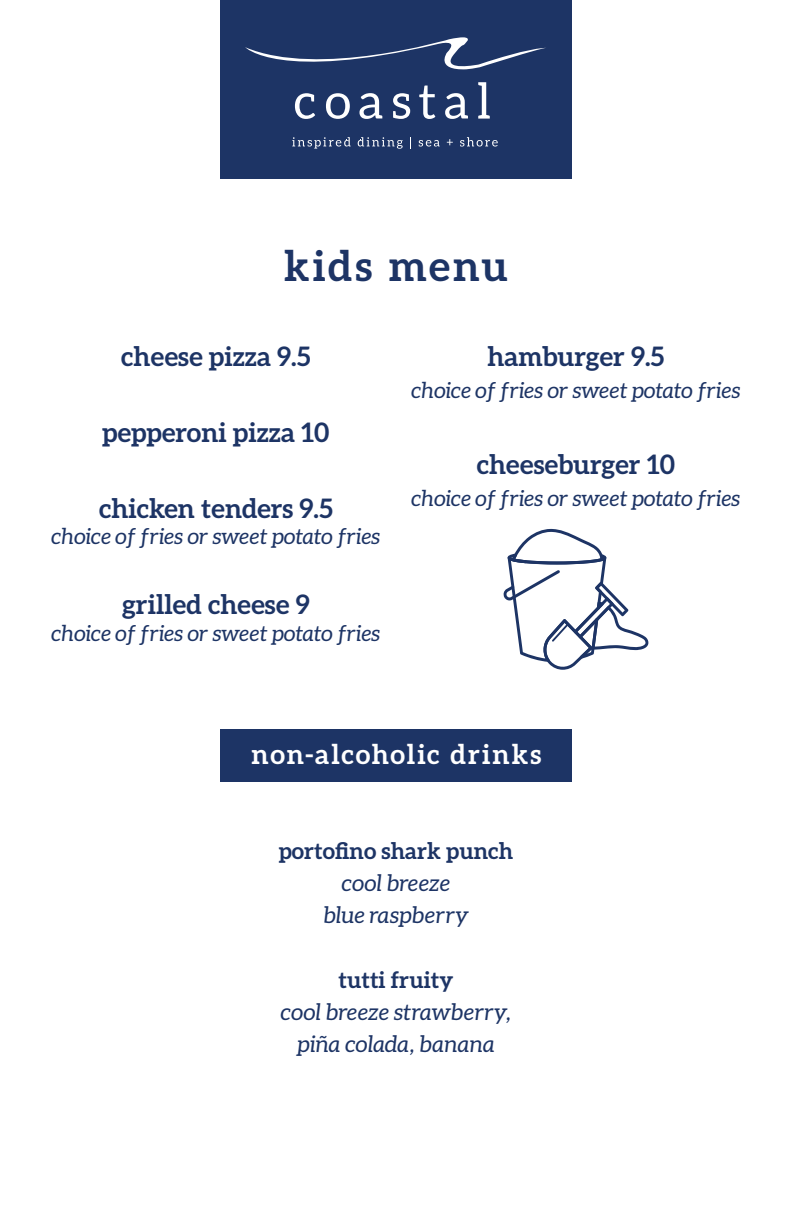
<style>
.page{position:relative;width:792px;height:1224px;background:#fff}
.page>*{position:absolute;margin:0;border:0;box-sizing:border-box;transform-origin:0 0}
.t1{font:700 42px "Aleo";letter-spacing:.065em;color:#1d3465}
.t2{font:700 27.2px "Aleo";letter-spacing:.07em;color:#fff}
.t3{font:700 26.8px "Aleo";color:#1d3465}
.t4{font:italic 22.8px "Aleo";color:#1d3465}
.t5{font:700 22.8px "Aleo";color:#1d3465}
.t6{font:italic 22.8px "Aleo";letter-spacing:.02em;color:#1d3465}
.t7{font:italic 22px "Aleo";color:#1d3465}
</style>
<div class="page">
<div style="left:220px;top:0;width:352px;height:178px;background:#1d3465"></div>
<svg style="left:292px;top:137px;width:59px;height:12px"></svg>
<svg style="left:358px;top:137px;width:45px;height:12px"></svg>
<svg style="left:410px;top:137px;width:1px;height:12px"></svg>
<svg style="left:419px;top:140px;width:21px;height:7px"></svg>
<svg style="left:447px;top:139px;width:6px;height:6px"></svg>
<svg style="left:460px;top:137px;width:38px;height:10px"></svg>
<svg style="left:245px;top:37px;width:301px;height:82px"></svg>
<div style="left:220px;top:729px;width:352px;height:52px;background:#1d3465"></div>
<svg style="left:503px;top:529px;width:146px;height:141px"></svg>
<p class="t1" style="left:284px;top:241px;width:225px">kids menu</p>
<p class="t3" style="left:121px;top:340px;width:191px">cheese pizza 9.5</p>
<p class="t3" style="left:102px;top:416px;width:229px">pepperoni pizza 10</p>
<p class="t3" style="left:99px;top:492px;width:235px">chicken tenders 9.5</p>
<p class="t7" style="left:52px;top:524px;width:330px">choice of fries or sweet potato fries</p>
<p class="t3" style="left:122px;top:589px;width:189px">grilled cheese 9</p>
<p class="t7" style="left:52px;top:620px;width:330px">choice of fries or sweet potato fries</p>
<p class="t3" style="left:488px;top:340px;width:178px">hamburger 9.5</p>
<p class="t7" style="left:412px;top:378px;width:330px">choice of fries or sweet potato fries</p>
<p class="t3" style="left:477px;top:449px;width:199px">cheeseburger 10</p>
<p class="t7" style="left:412px;top:486px;width:330px">choice of fries or sweet potato fries</p>
<p class="t2" style="left:252px;top:739px;width:291px">non-alcoholic drinks</p>
<p class="t5" style="left:279px;top:837px;width:236px">portofino shark punch</p>
<p class="t4" style="left:342px;top:870px;width:110px">cool breeze</p>
<p class="t4" style="left:324px;top:902px;width:146px">blue raspberry</p>
<p class="t5" style="left:339px;top:966px;width:116px">tutti fruity</p>
<p class="t6" style="left:281px;top:999px;width:232px">cool breeze strawberry,</p>
<p class="t4" style="left:297px;top:1032px;width:199px">piña colada, banana</p>
</div>
